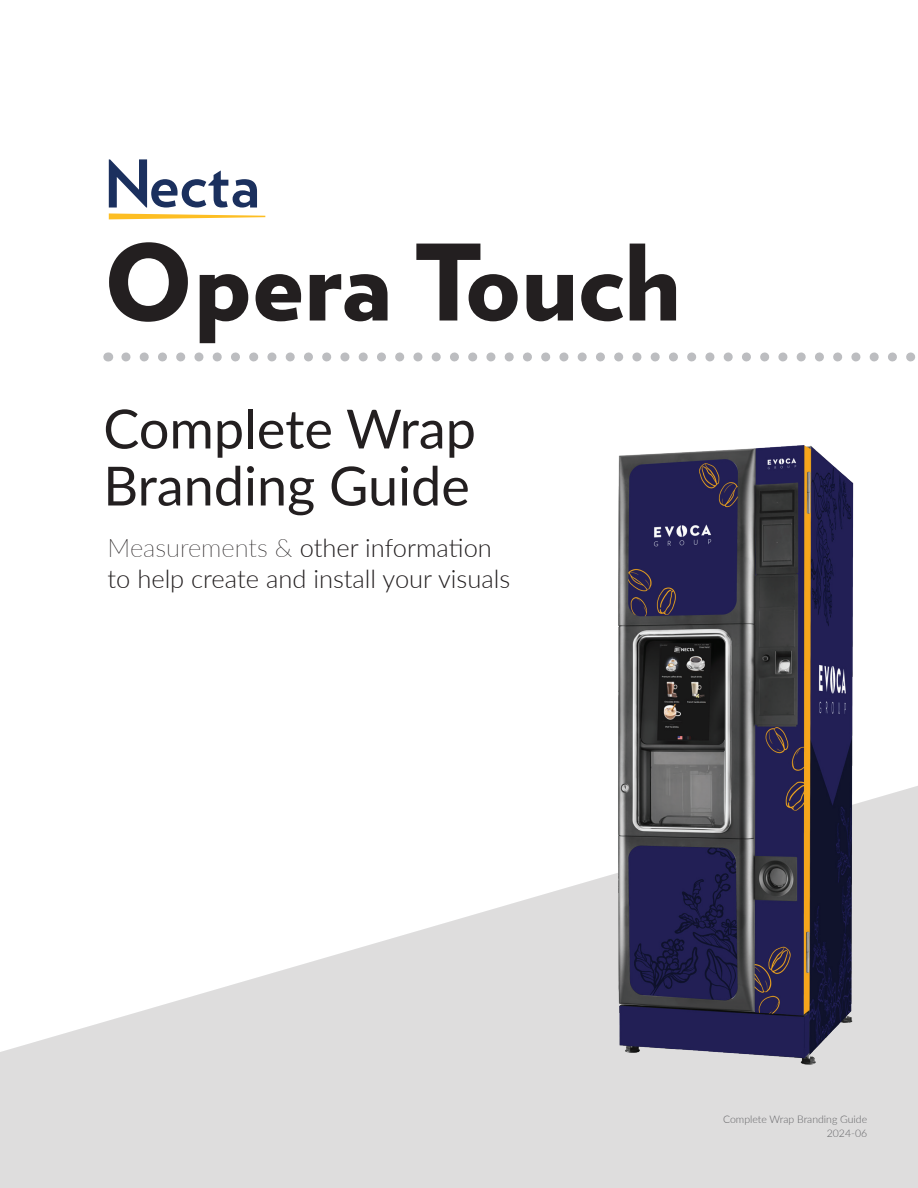
<style>
.page{position:relative;width:918px;height:1188px;background:#fff}
.page>*{position:absolute;margin:0;border:0;box-sizing:border-box;transform-origin:0 0}
.t1{font:900 105px "Verlag";color:#231f20}
.t2{font:54px/57px "Lato";color:#231f20}
.t3{font:300 25.5px/30.6px "Lato";color:#231f20}
.t4{font:300 10.5px/13.6px "Lato";color:#636366;text-align:right}
.s1{font-weight:100}
</style>
<div class="page">
<svg style="left:0;top:786px;width:918px;height:402px;fill:#dedddd"></svg>
<svg style="left:109px;top:159px;width:156px;height:60px"></svg>
<img style="left:583px;top:445px;width:320px;height:660px">
<svg style="left:126px;top:352px;width:789px;height:9px"></svg>
<h1 class="t1" style="left:103px;top:196px;width:579px">Opera Touch</h1>
<h2 class="t2" style="left:103px;top:398px;width:374px">Complete Wrap<br>Branding Guide</h2>
<p class="t3" style="left:108px;top:532px;width:404px"><span class="s1">Measurements &amp;</span> other information to help create and install your visuals</p>
<p class="t4" style="left:723px;top:1112px;width:146px">Complete Wrap Branding Guide<br>2024-06</p>
</div>
